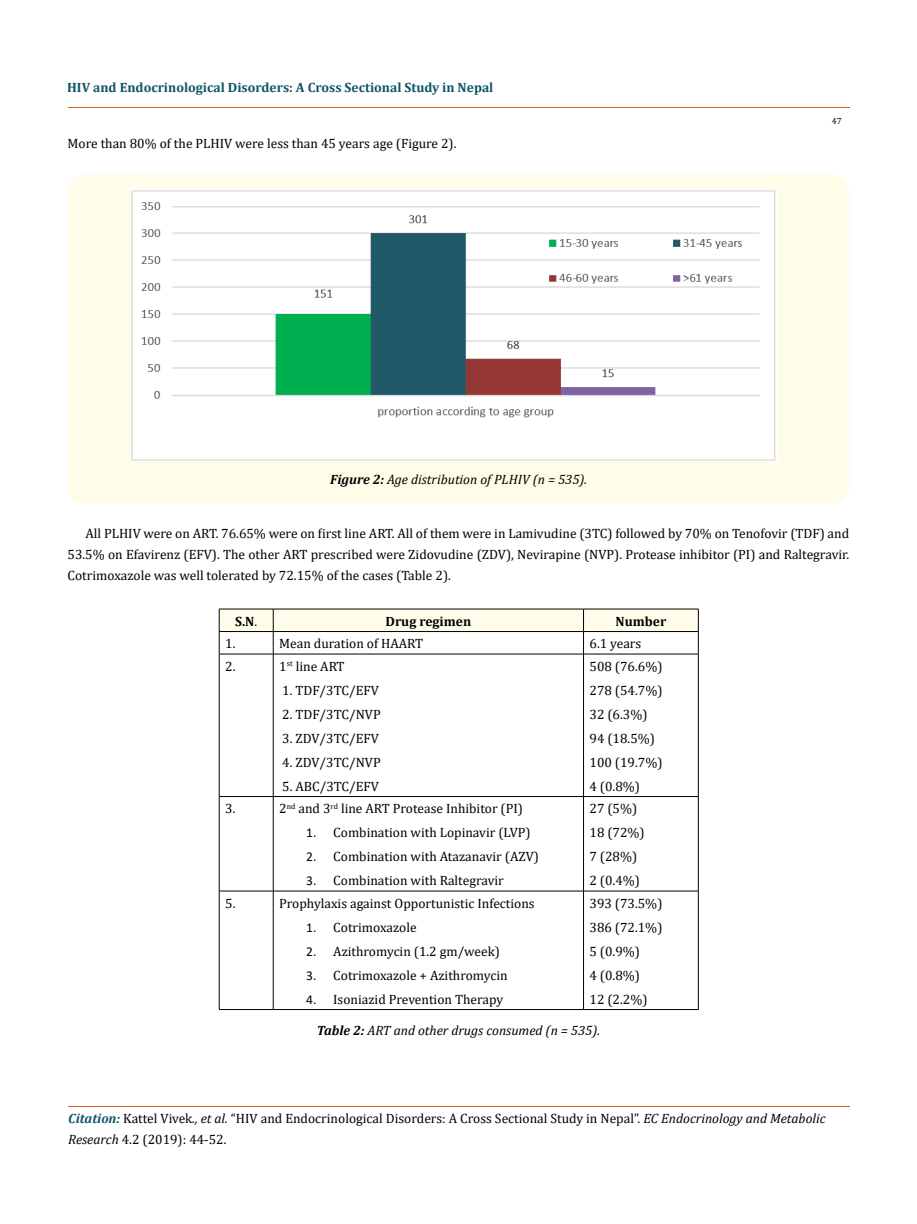
<style>
.page{position:relative;width:917px;height:1224px;background:#fff}
.page>*{position:absolute;margin:0;border:0;box-sizing:border-box;transform-origin:0 0}
.t1{font:13.5px/24px "Cambria";color:#000}
.t2{font:italic 13.5px "Cambria";color:#000}
.t3{font:700 13.5px "Cambria";color:#0e546a}
.t4{font:700 13.5px "Cambria";color:#000}
.t5{font:9px "Cambria";color:#000}
.s1{font-weight:700}
.s2{font-weight:400}
.s3{font-family:"Calibri"}
.s4{font-weight:700;font-style:italic;color:#0e546a}
.s5{font-style:italic}
</style>
<div class="page">
<hr style="left:68px;top:108px;width:781px;height:1px;background:#e05d1a">
<hr style="left:68px;top:1106px;width:781px;height:1px;background:#e05d1a">
<div style="left:68px;top:174px;width:781px;height:330px;background:#fffde9;border-radius:18px"></div>
<img style="left:130px;top:190px;width:647px;height:271px">
<svg style="left:219px;top:609px;width:480px;height:45px"></svg>
<hr style="left:219px;top:654px;width:54px;height:1px;background:#000">
<hr style="left:219px;top:654px;width:1px;height:142px;background:#000">
<hr style="left:273px;top:654px;width:310px;height:1px;background:#000">
<hr style="left:273px;top:654px;width:1px;height:142px;background:#000">
<hr style="left:583px;top:654px;width:115px;height:1px;background:#000">
<hr style="left:583px;top:654px;width:1px;height:142px;background:#000">
<hr style="left:698px;top:654px;width:1px;height:142px;background:#000">
<hr style="left:219px;top:796px;width:54px;height:1px;background:#000">
<hr style="left:219px;top:797px;width:1px;height:94px;background:#000">
<hr style="left:273px;top:796px;width:310px;height:1px;background:#000">
<hr style="left:273px;top:797px;width:1px;height:94px;background:#000">
<hr style="left:583px;top:796px;width:115px;height:1px;background:#000">
<hr style="left:583px;top:797px;width:1px;height:94px;background:#000">
<hr style="left:698px;top:797px;width:1px;height:94px;background:#000">
<hr style="left:219px;top:891px;width:54px;height:1px;background:#000">
<hr style="left:219px;top:891px;width:1px;height:118px;background:#000">
<hr style="left:273px;top:891px;width:310px;height:1px;background:#000">
<hr style="left:273px;top:891px;width:1px;height:118px;background:#000">
<hr style="left:583px;top:891px;width:115px;height:1px;background:#000">
<hr style="left:583px;top:891px;width:1px;height:118px;background:#000">
<hr style="left:698px;top:891px;width:1px;height:118px;background:#000">
<hr style="left:219px;top:1009px;width:54px;height:1px;background:#000">
<hr style="left:273px;top:1009px;width:310px;height:1px;background:#000">
<hr style="left:583px;top:1009px;width:115px;height:1px;background:#000">
<p class="t3" style="left:67px;top:78px;width:427px">HIV and Endocrinological Disorders: A Cross Sectional Study in Nepal</p>
<p class="t1" style="left:68px;top:132px;width:390px">More than 80% of the PLHIV were less than 45 years age (Figure 2).</p>
<p class="t2" style="left:330px;top:470px;width:258px"><span class="s1">Figure 2:</span> Age distribution of PLHIV (n = 535).</p>
<p class="t5" style="left:831px;top:116px;width:11px">47</p>
<p class="t1" style="left:68px;top:523px;width:783px;line-height:21px;text-align:justify;text-indent:18px">All PLHIV were on ART. 76.65% were on first line ART. All of them were in Lamivudine (3TC) followed by 70% on Tenofovir (TDF) and 53.5% on Efavirenz (EFV). The other ART prescribed were Zidovudine (ZDV), Nevirapine (NVP). Protease inhibitor (PI) and Raltegravir.<br>Cotrimoxazole was well tolerated by 72.15% of the cases (Table 2).</p>
<p class="t4" style="left:235px;top:611px;width:23px">S.N<span class="s2">.</span></p>
<p class="t4" style="left:385px;top:611px;width:87px">Drug regimen</p>
<p class="t4" style="left:615px;top:611px;width:52px">Number</p>
<p class="t1" style="left:225px;top:631px;width:12px">1.</p>
<p class="t1" style="left:279px;top:631px;width:145px">Mean duration of HAART</p>
<p class="t1" style="left:589px;top:631px;width:53px">6.1 years</p>
<p class="t1" style="left:225px;top:654px;width:12px">2.</p>
<p class="t1" style="left:279px;top:654px;width:67px">1<sup>st</sup> line ART</p>
<p class="t1" style="left:282px;top:678px;width:98px">1. TDF/3TC/EFV</p>
<p class="t1" style="left:282px;top:702px;width:100px">2. TDF/3TC/NVP</p>
<p class="t1" style="left:282px;top:726px;width:98px">3. ZDV/3TC/EFV</p>
<p class="t1" style="left:282px;top:750px;width:100px">4. ZDV/3TC/NVP</p>
<p class="t1" style="left:282px;top:774px;width:98px">5. ABC/3TC/EFV</p>
<p class="t1" style="left:589px;top:654px;width:74px">508 (76.6%)<br>278 (54.7%)<br>32 (6.3%)<br>94 (18.5%)<br>100 (19.7%)<br>4 (0.8%)</p>
<p class="t1" style="left:225px;top:796px;width:12px">3.</p>
<p class="t1" style="left:279px;top:796px;width:245px">2<sup>nd</sup> and 3<sup>rd</sup> line ART Protease Inhibitor (PI)</p>
<p class="t1" style="left:306px;top:820px;width:226px"><span class="s3">1.</span> Combination with Lopinavir (LVP)</p>
<p class="t1" style="left:306px;top:844px;width:234px"><span class="s3">2.</span> Combination with Atazanavir (AZV)</p>
<p class="t1" style="left:306px;top:868px;width:199px"><span class="s3">3.</span> Combination with Raltegravir</p>
<p class="t1" style="left:589px;top:796px;width:57px">27 (5%)<br>18 (72%)<br>7 (28%)<br>2 (0.4%)</p>
<p class="t1" style="left:225px;top:891px;width:12px">5.</p>
<p class="t1" style="left:279px;top:891px;width:257px">Prophylaxis against Opportunistic Infections</p>
<p class="t1" style="left:306px;top:915px;width:112px"><span class="s3">1.</span> Cotrimoxazole</p>
<p class="t1" style="left:306px;top:939px;width:195px"><span class="s3">2.</span> Azithromycin (1.2 gm/week)</p>
<p class="t1" style="left:306px;top:963px;width:203px"><span class="s3">3.</span> Cotrimoxazole + Azithromycin</p>
<p class="t1" style="left:306px;top:987px;width:198px"><span class="s3">4.</span> Isoniazid Prevention Therapy</p>
<p class="t1" style="left:589px;top:891px;width:74px">393 (73.5%)<br>386 (72.1%)<br>5 (0.9%)<br>4 (0.8%)<br>12 (2.2%)</p>
<p class="t2" style="left:317px;top:1021px;width:285px"><span class="s1">Table 2:</span> ART and other drugs consumed (n = 535).</p>
<p class="t1" style="left:68px;top:1107px;width:758px;line-height:21px"><span class="s4">Citation:</span> Kattel Vivek<span class="s5">., et al.</span> “HIV and Endocrinological Disorders: A Cross Sectional Study in Nepal”. <span class="s5">EC Endocrinology and Metabolic<br>Research</span> 4.2 (2019): 44-52.</p>
</div>
